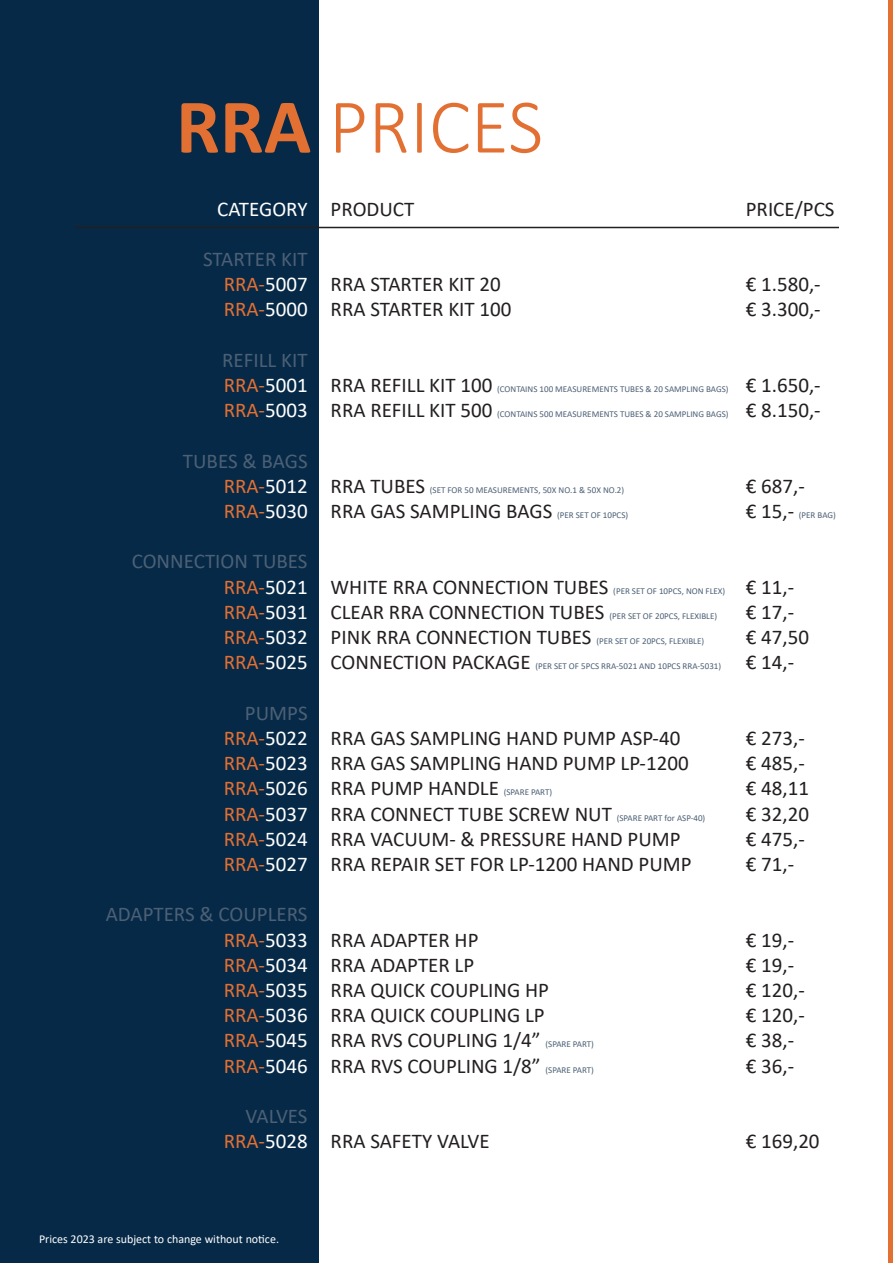
<style>
.page{position:relative;width:893px;height:1263px;background:#fff}
.page>*{position:absolute;margin:0;border:0;box-sizing:border-box;transform-origin:0 0}
.t1{font:300 78px "Calibri";color:#e37033}
.t2{font:21px "Calibri";color:#231f20}
.t3{font:21px "Calibri";color:#e37033}
.t4{font:21px "Calibri";color:#4c6075}
.t5{font:21px "Calibri";color:#fff}
.t6{font:12px "Calibri";color:#fff}
.t7{font:9px "Calibri";color:#4c6075}
.s1{font-weight:700}
.s2{color:#fff}
</style>
<div class="page">
<div style="left:0;top:0;width:318px;height:1263px;background:#062947"></div>
<hr style="left:889px;top:0;width:4px;height:1263px;background:#e37033">
<hr style="left:74px;top:227px;width:765px;height:1px;background:#231f20">
<p class="t1" style="left:176px;top:78px;width:369px"><span class="s1">RRA</span> PRICES</p>
<p class="t5" style="left:217px;top:194px;width:92px">CATEGORY</p>
<p class="t4" style="left:203px;top:244px;width:106px">STARTER KIT</p>
<p class="t3" style="left:224px;top:270px;width:85px">RRA-<span class="s2">5007</span></p>
<p class="t3" style="left:224px;top:295px;width:85px">RRA-<span class="s2">5000</span></p>
<p class="t4" style="left:222px;top:345px;width:87px">REFILL KIT</p>
<p class="t3" style="left:224px;top:370px;width:85px">RRA-<span class="s2">5001</span></p>
<p class="t3" style="left:224px;top:396px;width:85px">RRA-<span class="s2">5003</span></p>
<p class="t4" style="left:183px;top:446px;width:126px">TUBES &amp; BAGS</p>
<p class="t3" style="left:224px;top:471px;width:85px">RRA-<span class="s2">5012</span></p>
<p class="t3" style="left:224px;top:496px;width:85px">RRA-<span class="s2">5030</span></p>
<p class="t4" style="left:132px;top:547px;width:177px">CONNECTION TUBES</p>
<p class="t3" style="left:224px;top:572px;width:85px">RRA-<span class="s2">5021</span></p>
<p class="t3" style="left:224px;top:597px;width:85px">RRA-<span class="s2">5031</span></p>
<p class="t3" style="left:224px;top:622px;width:85px">RRA-<span class="s2">5032</span></p>
<p class="t3" style="left:224px;top:648px;width:85px">RRA-<span class="s2">5025</span></p>
<p class="t4" style="left:245px;top:698px;width:64px">PUMPS</p>
<p class="t3" style="left:224px;top:723px;width:85px">RRA-<span class="s2">5022</span></p>
<p class="t3" style="left:224px;top:748px;width:85px">RRA-<span class="s2">5023</span></p>
<p class="t3" style="left:224px;top:774px;width:85px">RRA-<span class="s2">5026</span></p>
<p class="t3" style="left:224px;top:799px;width:85px">RRA-<span class="s2">5037</span></p>
<p class="t3" style="left:224px;top:824px;width:85px">RRA-<span class="s2">5024</span></p>
<p class="t3" style="left:224px;top:849px;width:85px">RRA-<span class="s2">5027</span></p>
<p class="t4" style="left:106px;top:900px;width:203px">ADAPTERS &amp; COUPLERS</p>
<p class="t3" style="left:224px;top:925px;width:85px">RRA-<span class="s2">5033</span></p>
<p class="t3" style="left:224px;top:950px;width:85px">RRA-<span class="s2">5034</span></p>
<p class="t3" style="left:224px;top:975px;width:85px">RRA-<span class="s2">5035</span></p>
<p class="t3" style="left:224px;top:1000px;width:85px">RRA-<span class="s2">5036</span></p>
<p class="t3" style="left:224px;top:1026px;width:85px">RRA-<span class="s2">5045</span></p>
<p class="t3" style="left:224px;top:1051px;width:85px">RRA-<span class="s2">5046</span></p>
<p class="t4" style="left:246px;top:1101px;width:64px">VALVES</p>
<p class="t3" style="left:224px;top:1126px;width:85px">RRA-<span class="s2">5028</span></p>
<p class="t2" style="left:331px;top:194px;width:85px">PRODUCT</p>
<p class="t2" style="left:746px;top:194px;width:90px">PRICE/PCS</p>
<p class="t2" style="left:331px;top:270px;width:172px">RRA STARTER KIT 20</p>
<p class="t2" style="left:331px;top:295px;width:182px">RRA STARTER KIT 100</p>
<p class="t2" style="left:746px;top:270px;width:76px">€ 1.580,-</p>
<p class="t2" style="left:746px;top:295px;width:76px">€ 3.300,-</p>
<p class="t2" style="left:331px;top:370px;width:163px">RRA REFILL KIT 100</p>
<p class="t7" style="left:497px;top:383px;width:233px">(CONTAINS 100 MEASUREMENTS TUBES &amp; 20 SAMPLING BAGS)</p>
<p class="t2" style="left:331px;top:396px;width:163px">RRA REFILL KIT 500</p>
<p class="t7" style="left:497px;top:408px;width:233px">(CONTAINS 500 MEASUREMENTS TUBES &amp; 20 SAMPLING BAGS)</p>
<p class="t2" style="left:746px;top:370px;width:76px">€ 1.650,-</p>
<p class="t2" style="left:746px;top:396px;width:76px">€ 8.150,-</p>
<p class="t2" style="left:331px;top:471px;width:96px">RRA TUBES</p>
<p class="t7" style="left:430px;top:484px;width:196px">(SET FOR 50 MEASUREMENTS, 50X NO.1 &amp; 50X NO.2)</p>
<p class="t2" style="left:331px;top:496px;width:223px">RRA GAS SAMPLING BAGS</p>
<p class="t7" style="left:557px;top:509px;width:73px">(PER SET OF 10PCS)</p>
<p class="t2" style="left:746px;top:471px;width:61px">€ 687,-</p>
<p class="t2" style="left:746px;top:496px;width:50px">€ 15,-</p>
<p class="t7" style="left:799px;top:509px;width:39px">(PER BAG)</p>
<p class="t2" style="left:331px;top:572px;width:279px">WHITE RRA CONNECTION TUBES</p>
<p class="t7" style="left:613px;top:584px;width:114px">(PER SET OF 10PCS, NON FLEX)</p>
<p class="t2" style="left:331px;top:597px;width:275px">CLEAR RRA CONNECTION TUBES</p>
<p class="t7" style="left:609px;top:610px;width:109px">(PER SET OF 20PCS, FLEXIBLE)</p>
<p class="t2" style="left:331px;top:622px;width:262px">PINK RRA CONNECTION TUBES</p>
<p class="t7" style="left:596px;top:635px;width:109px">(PER SET OF 20PCS, FLEXIBLE)</p>
<p class="t2" style="left:331px;top:648px;width:201px">CONNECTION PACKAGE</p>
<p class="t7" style="left:535px;top:660px;width:187px">(PER SET OF 5PCS RRA-5021 AND 10PCS RRA-5031)</p>
<p class="t2" style="left:746px;top:572px;width:50px">€ 11,-</p>
<p class="t2" style="left:746px;top:597px;width:50px">€ 17,-</p>
<p class="t2" style="left:746px;top:622px;width:65px">€ 47,50</p>
<p class="t2" style="left:746px;top:648px;width:50px">€ 14,-</p>
<p class="t2" style="left:331px;top:723px;width:351px">RRA GAS SAMPLING HAND PUMP ASP-40</p>
<p class="t2" style="left:331px;top:748px;width:360px">RRA GAS SAMPLING HAND PUMP LP-1200</p>
<p class="t2" style="left:331px;top:774px;width:170px">RRA PUMP HANDLE</p>
<p class="t7" style="left:504px;top:786px;width:50px">(SPARE PART)</p>
<p class="t2" style="left:331px;top:799px;width:283px">RRA CONNECT TUBE SCREW NUT</p>
<p class="t7" style="left:617px;top:811px;width:90px">(SPARE PART for ASP-40)</p>
<p class="t2" style="left:331px;top:824px;width:352px">RRA VACUUM- &amp; PRESSURE HAND PUMP</p>
<p class="t2" style="left:331px;top:849px;width:363px">RRA REPAIR SET FOR LP-1200 HAND PUMP</p>
<p class="t2" style="left:331px;top:925px;width:149px">RRA ADAPTER HP</p>
<p class="t2" style="left:331px;top:950px;width:145px">RRA ADAPTER LP</p>
<p class="t2" style="left:331px;top:975px;width:220px">RRA QUICK COUPLING HP</p>
<p class="t2" style="left:331px;top:1000px;width:216px">RRA QUICK COUPLING LP</p>
<p class="t2" style="left:331px;top:1026px;width:212px">RRA RVS COUPLING 1/4”</p>
<p class="t7" style="left:545px;top:1038px;width:50px">(SPARE PART)</p>
<p class="t2" style="left:331px;top:1051px;width:212px">RRA RVS COUPLING 1/8”</p>
<p class="t7" style="left:545px;top:1063px;width:50px">(SPARE PART)</p>
<p class="t2" style="left:331px;top:1126px;width:161px">RRA SAFETY VALVE</p>
<p class="t2" style="left:746px;top:723px;width:61px">€ 273,-</p>
<p class="t2" style="left:746px;top:748px;width:61px">€ 485,-</p>
<p class="t2" style="left:746px;top:774px;width:65px">€ 48,11</p>
<p class="t2" style="left:746px;top:799px;width:65px">€ 32,20</p>
<p class="t2" style="left:746px;top:824px;width:61px">€ 475,-</p>
<p class="t2" style="left:746px;top:849px;width:50px">€ 71,-</p>
<p class="t2" style="left:746px;top:925px;width:50px">€ 19,-</p>
<p class="t2" style="left:746px;top:950px;width:50px">€ 19,-</p>
<p class="t2" style="left:746px;top:975px;width:61px">€ 120,-</p>
<p class="t2" style="left:746px;top:1000px;width:61px">€ 120,-</p>
<p class="t2" style="left:746px;top:1026px;width:50px">€ 38,-</p>
<p class="t2" style="left:746px;top:1051px;width:50px">€ 36,-</p>
<p class="t2" style="left:746px;top:1126px;width:75px">€ 169,20</p>
<p class="t6" style="left:39px;top:1230px;width:242px">Prices 2023 are subject to change without notice.</p>
</div>
